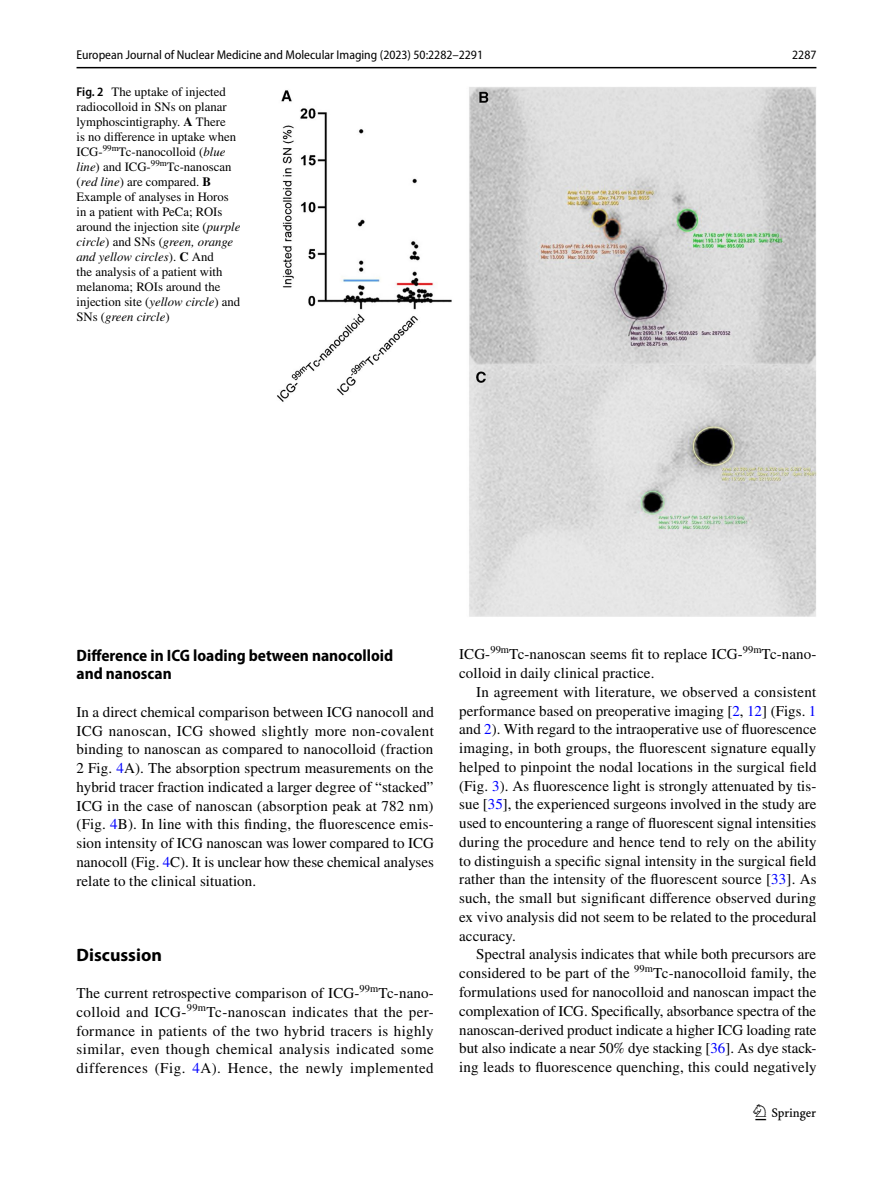
<style>
.page{position:relative;width:893px;height:1187px;background:#fff}
.page>*{position:absolute;margin:0;border:0;box-sizing:border-box;transform-origin:0 0}
.t1{font:22.5px "Springnew Regular 2";color:#000}
.t2{font:700 18px "Myriad Pro";color:#000}
.t3{font:700 semi-condensed 16.5px/18.8px "Myriad Pro";color:#000}
.t4{font:15px/18.8px "STIX";letter-spacing:.005em;color:#000;text-align:justify}
.t5{font:12.75px/15px "STIX";color:#000}
.t6{font:semi-condensed 12.75px "Myriad Pro";color:#000}
.s1{font-family:"Myriad Pro";font-weight:600;font-stretch:semi-condensed}
.s2{font-weight:700}
.s3{font-style:italic}
.s4{color:#00f}
</style>
<div class="page">
<hr style="left:77px;top:67px;width:739px;height:1px;background:#000">
<img style="left:277px;top:87px;width:539px;height:530px">
<p class="t6" style="left:77px;top:48px;width:408px">European Journal of Nuclear Medicine and Molecular Imaging (2023) 50:2282–2291</p>
<p class="t6" style="left:792px;top:48px;width:26px">2287</p>
<p class="t5" style="left:77px;top:85px;width:165px"><span class="s1">Fig. 2</span> The uptake of injected radiocolloid in SNs on planar lymphoscintigraphy. <span class="s2">A</span> There<br>is no difference in uptake when<br>ICG-<sup>99m</sup>Tc-nanocolloid (<span class="s3">blue line</span>) and ICG-<sup>99m</sup>Tc-nanoscan (<span class="s3">red line</span>) are compared. <span class="s2">B<br></span>Example of analyses in Horos in a patient with PeCa; ROIs around the injection site (<span class="s3">purple circle</span>) and SNs (<span class="s3">green, orange and yellow circles</span>). <span class="s2">C</span> And<br>the analysis of a patient with melanoma; ROIs around the injection site (<span class="s3">yellow circle</span>) and<br>SNs (<span class="s3">green circle</span>)</p>
<p class="t3" style="left:77px;top:645px;width:318px">Difference in ICG loading between nanocolloid and nanoscan</p>
<p class="t4" style="left:77px;top:703px;width:359px">In a direct chemical comparison between ICG nanocoll and ICG nanoscan, ICG showed slightly more non-covalent binding to nanoscan as compared to nanocolloid (fraction 2 Fig. <span class="s4">4</span>A). The absorption spectrum measurements on the hybrid tracer fraction indicated a larger degree of “stacked” ICG in the case of nanoscan (absorption peak at 782 nm) (Fig. <span class="s4">4</span>B). In line with this finding, the fluorescence emis&shy;sion intensity of ICG nanoscan was lower compared to ICG nanocoll (Fig. <span class="s4">4</span>C). It is unclear how these chemical analyses relate to the clinical situation.</p>
<p class="t2" style="left:77px;top:942px;width:87px">Discussion</p>
<p class="t4" style="left:77px;top:984px;width:359px">The current retrospective comparison of ICG-<sup>99m</sup>Tc-nano&shy;colloid and ICG-<sup>99m</sup>Tc-nanoscan indicates that the per&shy;formance in patients of the two hybrid tracers is highly similar, even though chemical analysis indicated some differences (Fig. <span class="s4">4</span>A). Hence, the newly implemented</p>
<p class="t4" style="left:459px;top:646px;width:359px">ICG-<sup>99m</sup>Tc-nanoscan seems fit to replace ICG-<sup>99m</sup>Tc-nano&shy;colloid in daily clinical practice.</p>
<p class="t4" style="left:459px;top:683px;width:359px;text-indent:17px">In agreement with literature, we observed a consistent performance based on preoperative imaging [<span class="s4">2</span>, <span class="s4">12</span>] (Figs. <span class="s4">1 </span>and <span class="s4">2</span>). With regard to the intraoperative use of fluorescence imaging, in both groups, the fluorescent signature equally helped to pinpoint the nodal locations in the surgical field (Fig. <span class="s4">3</span>). As fluorescence light is strongly attenuated by tis&shy;sue [<span class="s4">35</span>], the experienced surgeons involved in the study are used to encountering a range of fluorescent signal intensities during the procedure and hence tend to rely on the ability to distinguish a specific signal intensity in the surgical field rather than the intensity of the fluorescent source [<span class="s4">33</span>]. As such, the small but significant difference observed during ex vivo analysis did not seem to be related to the procedural accuracy.</p>
<p class="t4" style="left:459px;top:946px;width:359px;text-indent:17px">Spectral analysis indicates that while both precursors are considered to be part of the <sup>99m</sup>Tc-nanocolloid family, the formulations used for nanocolloid and nanoscan impact the complexation of ICG. Specifically, absorbance spectra of the nanoscan-derived product indicate a higher ICG loading rate but also indicate a near 50% dye stacking [<span class="s4">36</span>]. As dye stack&shy;ing leads to fluorescence quenching, this could negatively</p>
<h1 class="t1" style="left:755px;top:1104px;width:62px">1 3</h1>
</div>
